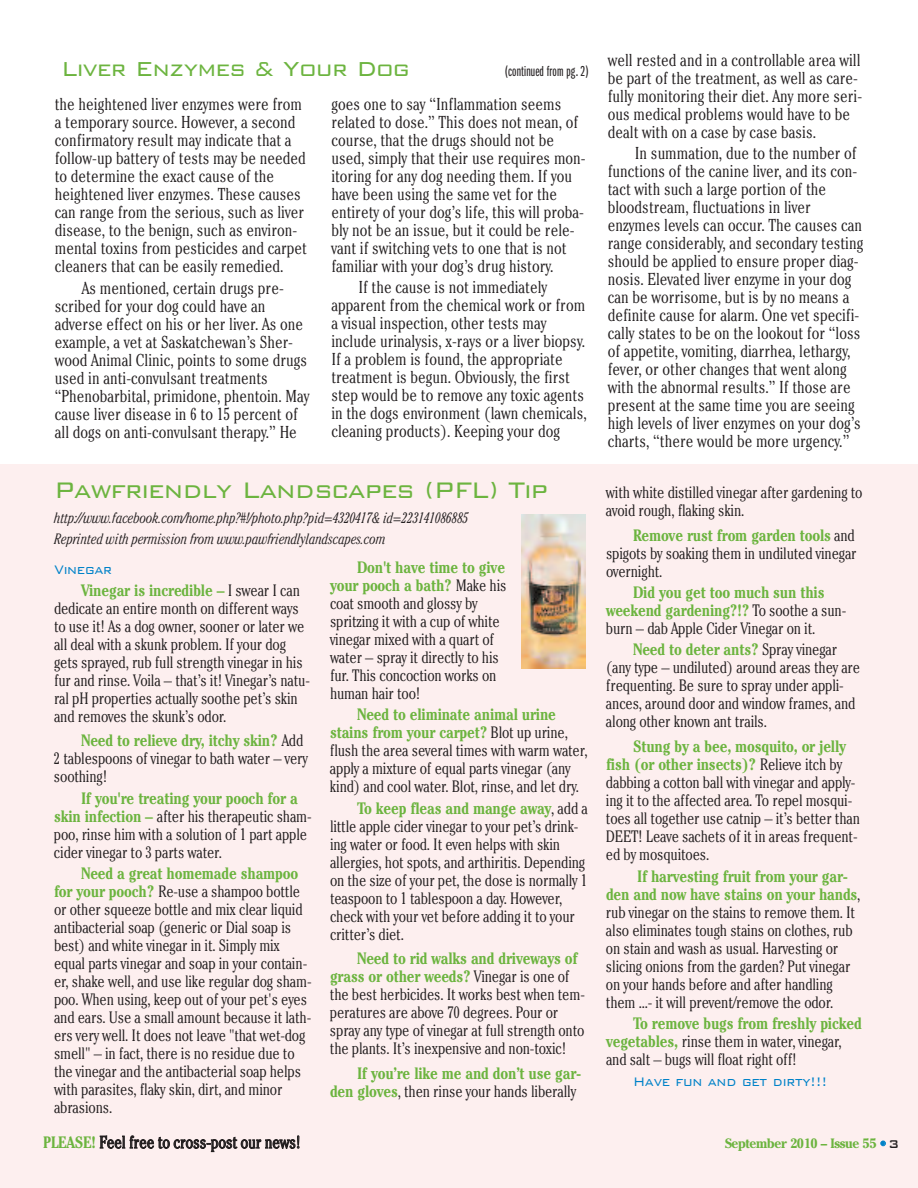
<style>
.page{position:relative;width:918px;height:1188px;background:#fff}
.page>*{position:absolute;margin:0;border:0;box-sizing:border-box;transform-origin:0 0}
.t1{font:300 30px "Bank Gothic";letter-spacing:-.035em;color:#6cb43f;scale:.95 1}
.t2{font:300 27px "Bank Gothic";letter-spacing:-.035em;color:#6cb43f;scale:.95 1}
.t3{font:300 condensed 17.25px/18px "Cheltenham";color:#231f20}
.t4{font:300 condensed 16.5px/18px "Cheltenham";letter-spacing:-.01em;color:#231f20}
.t5{font:700 condensed 16.5px/18px "Cheltenham";letter-spacing:-.015em;color:#6cb43f;scale:.95 1}
.t6{font:300 16.5px "Bank Gothic";letter-spacing:-.02em;color:#0082c8;scale:.88 1}
.t7{font:italic 300 condensed 15px/21.3px "Cheltenham";letter-spacing:-.01em;color:#231f20}
.t8{font:15px "Franklin Gothic Book X Cmpr";letter-spacing:.01em;color:#231f20}
.t9{font:700 13.5px "Cheltenham";letter-spacing:-.03em;color:#6cb43f;scale:.95 1}
.s1{font-weight:700;color:#6cb43f}
.s2{font-weight:300;color:#231f20}
.s3{font-weight:700;font-size:16.5px;color:#6cb43f}
.s4{font-weight:300;font-stretch:condensed;color:#0082c8}
.s5{font-family:"Bank Gothic";font-weight:500;font-size:15px;color:#231f20}
</style>
<div class="page">
<div style="left:0;top:464px;width:918px;height:724px;background:#fdefef"></div>
<hr style="left:0;top:0;width:1px;height:1188px;background:#fdefef">
<img style="left:521px;top:514px;width:65px;height:154px">
<h2 class="t2" style="left:61px;top:54px;width:369px">Liver Enzymes &amp; Your Dog</h2>
<p class="t8" style="left:505px;top:65px;width:86px">(continued from pg. 2)</p>
<p class="t3" style="left:55px;top:97px;width:254px">the heightened liver enzymes were from a temporary source. However, a second confirmatory result may indicate that a follow-up battery of tests may be needed to determine the exact cause of the heightened liver enzymes. These causes can range from the serious, such as liver disease, to the benign, such as environ&shy;mental toxins from pesticides and carpet cleaners that can be easily remedied.</p>
<p class="t3" style="left:55px;top:280px;width:256px;text-indent:27px">As mentioned, certain drugs pre&shy;scribed for your dog could have an adverse effect on his or her liver. As one example, a vet at Saskatchewan’s Sher&shy;wood Animal Clinic, points to some drugs used in anti-convulsant treatments “Phenobarbital, primidone, phentoin. May cause liver disease in 6 to 15 percent of all dogs on anti-convulsant therapy.” He</p>
<p class="t3" style="left:331px;top:97px;width:256px">goes one to say “Inflammation seems related to dose.” This does not mean, of course, that the drugs should not be used, simply that their use requires mon&shy;itoring for any dog needing them. If you have been using the same vet for the entirety of your dog’s life, this will proba&shy;bly not be an issue, but it could be rele&shy;vant if switching vets to one that is not familiar with your dog’s drug history.</p>
<p class="t3" style="left:331px;top:280px;width:257px;text-indent:27px">If the cause is not immediately apparent from the chemical work or from a visual inspection, other tests may include urinalysis, x-rays or a liver biopsy.<br>If a problem is found, the appropriate treatment is begun. Obviously, the first step would be to remove any toxic agents in the dogs environment (lawn chemicals, cleaning products). Keeping your dog</p>
<h1 class="t1" style="left:54px;top:474px;width:521px">Pawfriendly Landscapes (PFL) Tip</h1>
<p class="t7" style="left:54px;top:508px;width:416px">http://www.facebook.com/home.php?#!/photo.php?pid=4320417&amp; id=223141086885<br>Reprinted with permission from www.pawfriendlylandscapes.com</p>
<p class="t6" style="left:54px;top:561px;width:67px">Vinegar</p>
<p class="t4" style="left:54px;top:583px;width:257px;text-indent:27px"><span class="s1">Vinegar is incredible –</span> I swear I can dedicate an entire month on different ways to use it! As a dog owner, sooner or later we all deal with a skunk problem. If your dog gets sprayed, rub full strength vinegar in his fur and rinse. Voila – that’s it! Vinegar’s natu&shy;ral pH properties actually soothe pet’s skin and removes the skunk’s odor.</p>
<p class="t4" style="left:54px;top:733px;width:255px;text-indent:27px"><span class="s1">Need to relieve dry, itchy skin?</span> Add<br>2 tablespoons of vinegar to bath water – very soothing!</p>
<p class="t4" style="left:54px;top:791px;width:259px;text-indent:27px"><span class="s1">If you're treating your pooch for a skin infection –</span> after his therapeutic sham&shy;poo, rinse him with a solution of 1 part apple cider vinegar to 3 parts water.</p>
<p class="t4" style="left:54px;top:866px;width:259px;text-indent:27px"><span class="s1">Need a great homemade shampoo for your pooch?</span> Re-use a shampoo bottle or other squeeze bottle and mix clear liquid antibacterial soap (generic or Dial soap is best) and white vinegar in it. Simply mix equal parts vinegar and soap in your contain&shy;er, shake well, and use like regular dog sham&shy;poo. When using, keep out of your pet's eyes and ears. Use a small amount because it lath&shy;ers very well. It does not leave "that wet-dog smell" – in fact, there is no residue due to the vinegar and the antibacterial soap helps with parasites, flaky skin, dirt, and minor abrasions.</p>
<p class="t4" style="left:330px;top:560px;width:178px;text-indent:27px"><span class="s1">Don't have time to give your pooch a bath?</span> Make his coat smooth and glossy by spritzing it with a cup of white vinegar mixed with a quart of water – spray it directly to his fur. This concoction works on human hair too!</p>
<p class="t4" style="left:330px;top:707px;width:259px;text-indent:27px"><span class="s1">Need to eliminate animal urine stains from your carpet?</span> Blot up urine, flush the area several times with warm water, apply a mixture of equal parts vinegar (any kind) and cool water. Blot, rinse, and let dry.</p>
<p class="t4" style="left:330px;top:800px;width:259px;text-indent:27px"><span class="s1">To keep fleas and mange away</span>, add a little apple cider vinegar to your pet’s drink&shy;ing water or food. It even helps with skin allergies, hot spots, and arthiritis. Depending on the size of your pet, the dose is normally 1 teaspoon to 1 tablespoon a day. However, check with your vet before adding it to your critter’s diet.</p>
<p class="t4" style="left:330px;top:951px;width:256px;text-indent:27px"><span class="s1">Need to rid walks and driveways of grass or other weeds?</span> Vinegar is one of the best herbicides. It works best when tem&shy;peratures are above 70 degrees. Pour or spray any type of vinegar at full strength onto the plants. It’s inexpensive and non-toxic!</p>
<p class="t5" style="left:330px;top:1066px;width:266px;text-indent:27px">If you’re like me and don’t use gar&shy;den gloves<span class="s2">, then rinse your hands liberally</span></p>
<p class="t3" style="left:608px;top:53px;width:256px">well rested and in a controllable area will be part of the treatment, as well as care&shy;fully monitoring their diet. Any more seri&shy;ous medical problems would have to be dealt with on a case by case basis.</p>
<p class="t3" style="left:608px;top:146px;width:257px;text-indent:27px">In summation, due to the number of functions of the canine liver, and its con&shy;tact with such a large portion of the bloodstream, fluctuations in liver enzymes levels can occur. The causes can range considerably, and secondary testing should be applied to ensure proper diag&shy;nosis. Elevated liver enzyme in your dog can be worrisome, but is by no means a definite cause for alarm. One vet specifi&shy;cally states to be on the lookout for “loss of appetite, vomiting, diarrhea, lethargy, fever, or other changes that went along with the abnormal results.” If those are present at the same time you are seeing high levels of liver enzymes on your dog’s charts, “there would be more urgency.”</p>
<p class="t4" style="left:606px;top:485px;width:258px">with white distilled vinegar after gardening to avoid rough, flaking skin.</p>
<p class="t4" style="left:606px;top:527px;width:252px;text-align:justify;text-indent:27px"><span class="s1">Remove rust from garden tools</span> and spigots by soaking them in undiluted vinegar overnight.</p>
<p class="t4" style="left:606px;top:585px;width:242px;text-indent:27px"><span class="s1">Did you get too much sun this weekend gardening?!?</span> To soothe a sun&shy;burn – dab Apple Cider Vinegar on it.</p>
<p class="t4" style="left:606px;top:642px;width:256px;text-indent:27px"><span class="s1">Need to deter ants?</span> Spray vinegar (any type – undiluted) around areas they are frequenting. Be sure to spray under appli&shy;ances, around door and window frames, and along other known ant trails.</p>
<p class="t4" style="left:606px;top:739px;width:256px;text-indent:27px"><span class="s1">Stung by a bee, mosquito, or jelly fish (or other insects)?</span> Relieve itch by dabbing a cotton ball with vinegar and apply&shy;ing it to the affected area. To repel mosqui&shy;toes all together use catnip – it’s better than DEET! Leave sachets of it in areas frequent&shy;ed by mosquitoes.</p>
<p class="t4" style="left:606px;top:868px;width:256px;text-indent:31px"><span class="s1">If harvesting fruit from your gar&shy;den and now have stains on your hands</span>, rub vinegar on the stains to remove them. It also eliminates tough stains on clothes, rub on stain and wash as usual. Harvesting or slicing onions from the garden? Put vinegar on your hands before and after handling them ...- it will prevent/remove the odor.</p>
<p class="t4" style="left:606px;top:1016px;width:257px;text-indent:27px"><span class="s1">To remove bugs from freshly picked vegetables,</span> rinse them in water, vinegar, and salt – bugs will float right off!</p>
<p class="t6" style="left:633px;top:1073px;width:222px">Have fun and get dirty!!!</p>
<p class="t3" style="left:43px;top:1135px;width:259px"><span class="s3">PLEASE!</span> Feel free to cross-post our news!</p>
<p class="t9" style="left:725px;top:1139px;width:185px">September 2010 – Issue 55 <span class="s4">•</span> <span class="s5">3</span></p>
</div>
